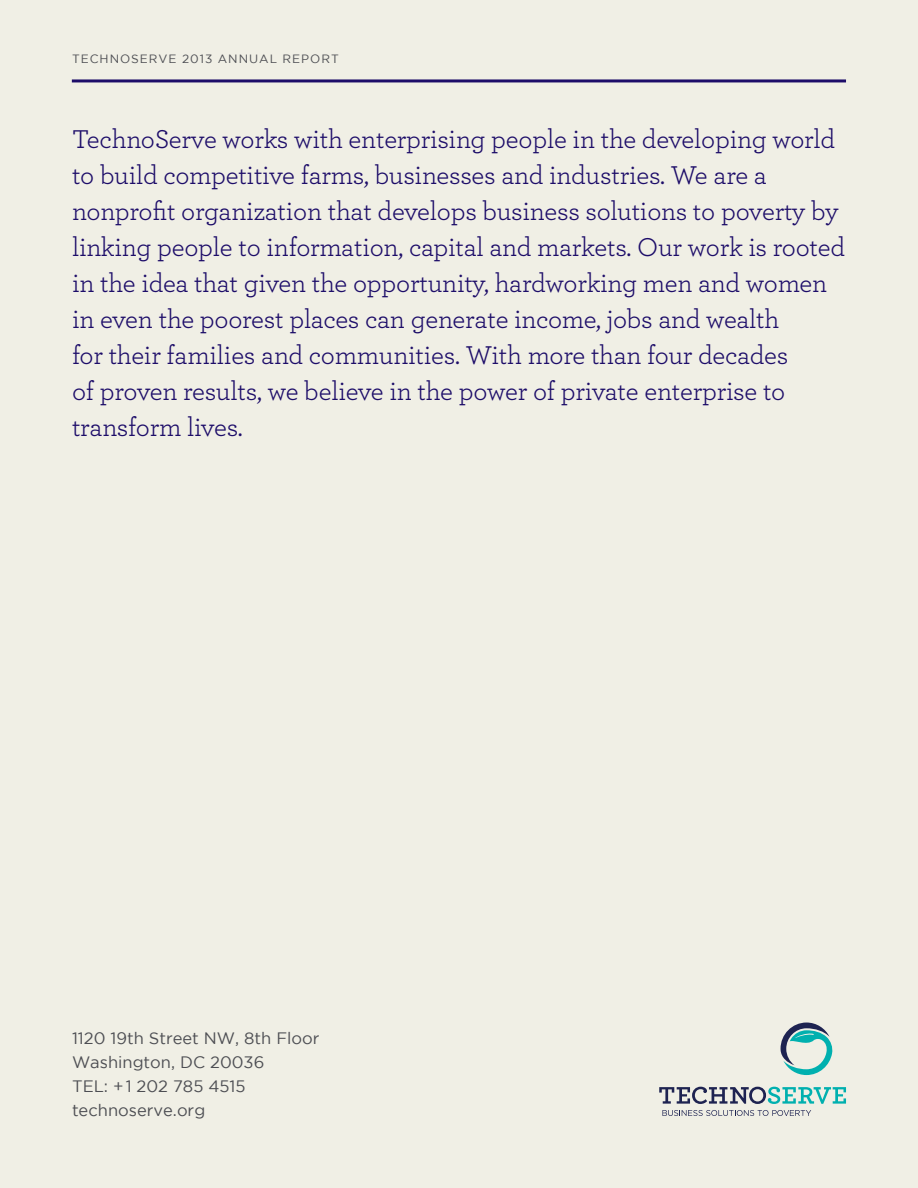
<style>
.page{position:relative;width:918px;height:1188px;background:#f0efe5}
.page>*{position:absolute;margin:0;border:0;box-sizing:border-box;transform-origin:0 0}
.t1{font:27px/36px "Archer";letter-spacing:-.01em;color:#1d0d69}
.t2{font:16.5px/24px "Gotham";color:#4d4e53}
.t3{font:12px "Gotham";letter-spacing:.08em;color:#4d4e53}
</style>
<div class="page">
<hr style="left:72px;top:79px;width:774px;height:3px;background:#1d0d69">
<svg style="left:662px;top:1110px;width:149px;height:6px"></svg>
<svg style="left:659px;top:1087px;width:187px;height:17px"></svg>
<svg style="left:781px;top:1023px;width:52px;height:52px"></svg>
<p class="t3" style="left:72px;top:52px;width:268px">TECHNOSERVE 2013 ANNUAL REPORT</p>
<p class="t1" style="left:72px;top:119px;width:775px">TechnoServe works with enterprising people in the developing world to build competitive farms, businesses and industries. We are a nonprofit organization that develops business solutions to poverty by linking people to information, capital and markets. Our work is rooted in the idea that given the opportunity, hardworking men and women in even the poorest places can generate income, jobs and wealth<br>for their families and communities. With more than four decades<br>of proven results, we believe in the power of private enterprise to transform lives.</p>
<p class="t2" style="left:72px;top:1026px;width:249px">1120 19th Street NW, 8th Floor<br>Washington, DC 20036<br>TEL: +1 202 785 4515 technoserve.org</p>
</div>
